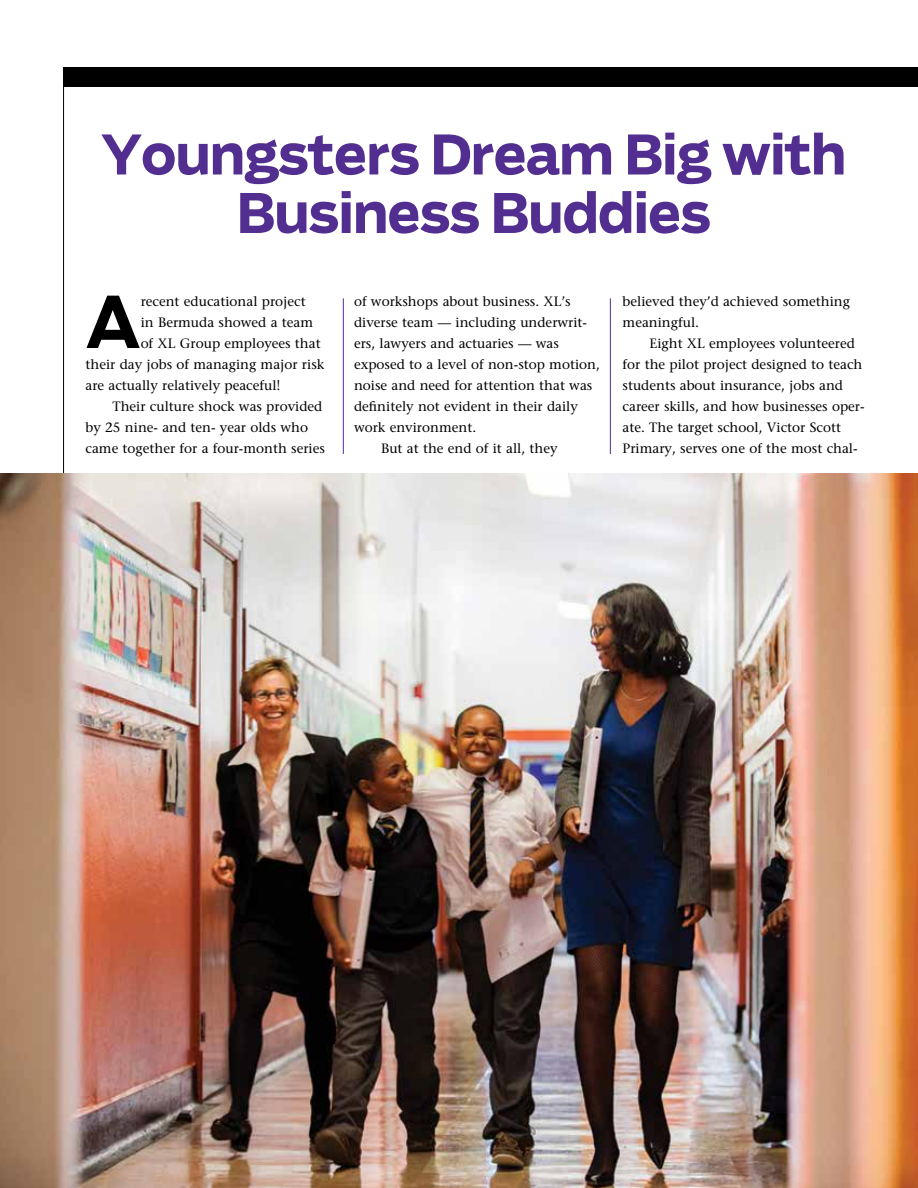
<style>
.page{position:relative;width:918px;height:1188px;background:#fff}
.page>*{position:absolute;margin:0;border:0;box-sizing:border-box;transform-origin:0 0}
.t1{font:70.2px "Boomer Bold TF";color:#000}
.t2{font:54px/58.5px "Boomer Bold TF";letter-spacing:-.025em;color:#522e91;text-align:center}
.t3{font:13.5px/21px "Stone Serif";color:#000}
</style>
<div class="page">
<svg style="left:63px;top:67px;width:855px;height:406px"></svg>
<img style="left:0;top:473px;width:918px;height:715px">
<hr style="left:610px;top:298px;width:1px;height:156px;background:#522e91">
<hr style="left:343px;top:298px;width:1px;height:156px;background:#522e91">
<h2 class="t2" style="left:101px;top:126px;width:747px">Youngsters Dream Big with<br>Business Buddies</h2>
<h1 class="t1" style="left:86px;top:281px;width:57px">A</h1>
<p class="t3" style="left:141px;top:291px;width:166px">recent educational project</p>
<p class="t3" style="left:141px;top:312px;width:174px">in Bermuda showed a team</p>
<p class="t3" style="left:141px;top:333px;width:182px">of XL Group employees that</p>
<p class="t3" style="left:86px;top:354px;width:240px">their day jobs of managing major risk</p>
<p class="t3" style="left:86px;top:375px;width:197px">are actually relatively peaceful!</p>
<p class="t3" style="left:113px;top:396px;width:211px">Their culture shock was provided</p>
<p class="t3" style="left:86px;top:417px;width:224px">by 25 nine- and ten- year olds who</p>
<p class="t3" style="left:86px;top:438px;width:241px">came together for a four-month series</p>
<p class="t3" style="left:354px;top:291px;width:218px">of workshops about business. XL’s</p>
<p class="t3" style="left:354px;top:312px;width:235px">diverse team — including underwrit-</p>
<p class="t3" style="left:354px;top:333px;width:206px">ers, lawyers and actuaries — was</p>
<p class="t3" style="left:354px;top:354px;width:247px">exposed to a level of non-stop motion,</p>
<p class="t3" style="left:354px;top:375px;width:240px">noise and need for attention that was</p>
<p class="t3" style="left:354px;top:396px;width:225px">definitely not evident in their daily</p>
<p class="t3" style="left:354px;top:417px;width:124px">work environment.</p>
<p class="t3" style="left:381px;top:438px;width:178px">But at the end of it all, they</p>
<p class="t3" style="left:623px;top:291px;width:229px">believed they’d achieved something meaningful.</p>
<p class="t3" style="left:623px;top:333px;width:244px;text-indent:27px">Eight XL employees volunteered for the pilot project designed to teach students about insurance, jobs and career skills, and how businesses oper&shy;ate. The target school, Victor Scott Primary, serves one of the most chal-</p>
</div>
